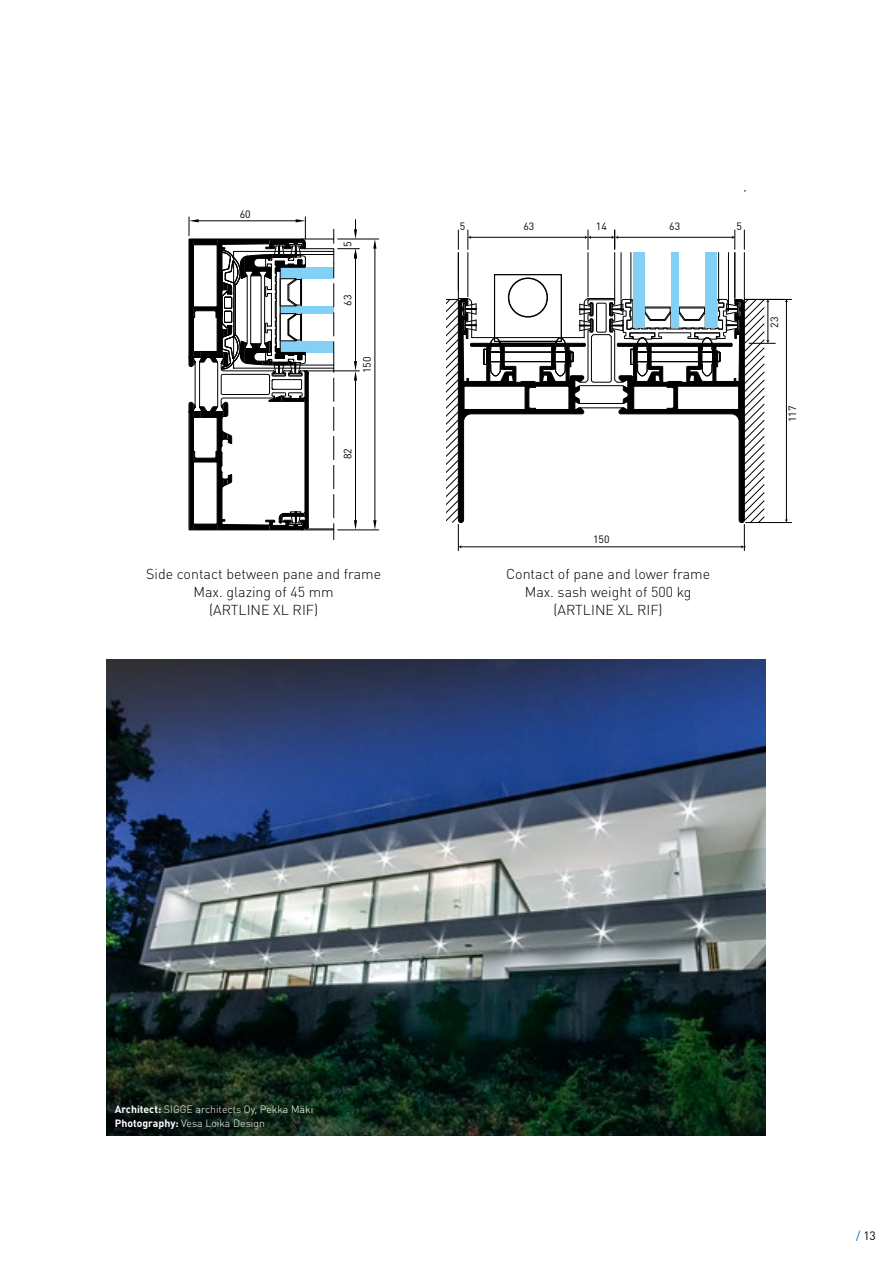
<style>
.page{position:relative;width:893px;height:1263px;background:#fff}
.page>*{position:absolute;margin:0;border:0;box-sizing:border-box;transform-origin:0 0}
.t1{font:300 14.25px/18px "DIN Pro";color:#000;text-align:center}
.t2{font:12px "DIN Pro";color:#000}
.t3{font:10.65px "DIN Pro";color:#000}
.t4{font:300 10.5px/13.5px "DIN Pro";color:#fff}
.t5{font:10.5px "DIN Pro";color:#000}
.s1{font-weight:700}
.s2{color:#006eb7}
</style>
<div class="page">
<img style="left:106px;top:659px;width:659px;height:476px">
<svg style="left:373px;top:240px;width:3px;height:290px"></svg>
<hr style="left:338px;top:530px;width:41px;height:1px;background:#000">
<hr style="left:338px;top:239px;width:41px;height:1px;background:#000">
<hr style="left:375px;top:249px;width:1px;height:271px;background:#000">
<svg style="left:189px;top:217px;width:170px;height:323px"></svg>
<hr style="left:458px;top:253px;width:1px;height:37px;background:#000">
<hr style="left:614px;top:253px;width:1px;height:37px;background:#000">
<hr style="left:744px;top:253px;width:1px;height:50px;background:#000">
<hr style="left:728px;top:253px;width:1px;height:58px;background:#000">
<hr style="left:718px;top:253px;width:1px;height:48px;background:#000">
<hr style="left:631px;top:253px;width:1px;height:48px;background:#000">
<hr style="left:621px;top:253px;width:1px;height:58px;background:#000">
<div style="left:705px;top:253px;width:12px;height:75px;background:#83d0f5"></div>
<div style="left:633px;top:253px;width:11px;height:75px;background:#83d0f5"></div>
<div style="left:671px;top:253px;width:8px;height:75px;background:#83d0f5"></div>
<hr style="left:470px;top:237px;width:116px;height:1px;background:#000">
<hr style="left:617px;top:237px;width:116px;height:1px;background:#000">
<hr style="left:786px;top:301px;width:1px;height:219px;background:#000">
<svg style="left:458px;top:230px;width:1px;height:19px"></svg>
<hr style="left:468px;top:253px;width:1px;height:44px;background:#000">
<svg style="left:468px;top:230px;width:3px;height:19px"></svg>
<hr style="left:588px;top:253px;width:1px;height:44px;background:#000">
<svg style="left:585px;top:230px;width:33px;height:19px"></svg>
<svg style="left:732px;top:230px;width:4px;height:19px"></svg>
<hr style="left:735px;top:253px;width:1px;height:45px;background:#000">
<svg style="left:744px;top:230px;width:1px;height:19px"></svg>
<hr style="left:745px;top:522px;width:46px;height:1px;background:#000">
<hr style="left:744px;top:299px;width:47px;height:1px;background:#000">
<svg style="left:446px;top:274px;width:329px;height:277px"></svg>
<p class="t3" style="left:240px;top:206px;width:13px">60</p>
<p class="t3" style="left:339px;top:247px;width:7px;rotate:-90deg">5</p>
<p class="t3" style="left:339px;top:306px;width:13px;rotate:-90deg">63</p>
<p class="t3" style="left:359px;top:373px;width:18px;rotate:-90deg">150</p>
<p class="t3" style="left:339px;top:459px;width:13px;rotate:-90deg">82</p>
<p class="t5" style="left:460px;top:218px;width:7px">5</p>
<p class="t5" style="left:523px;top:218px;width:12px">63</p>
<p class="t5" style="left:596px;top:218px;width:12px">14</p>
<p class="t5" style="left:669px;top:218px;width:12px">63</p>
<p class="t5" style="left:736px;top:218px;width:7px">5</p>
<p class="t5" style="left:766px;top:328px;width:12px;rotate:-90deg">23</p>
<p class="t5" style="left:784px;top:422px;width:18px;rotate:-90deg">117</p>
<p class="t5" style="left:593px;top:531px;width:18px">150</p>
<p class="t1" style="left:146px;top:564px;width:236px">Side contact between pane and frame<br>Max. glazing of 45 mm<br>(ARTLINE XL RIF)</p>
<p class="t1" style="left:506px;top:564px;width:206px">Contact of pane and lower frame<br>Max. sash weight of 500 kg (ARTLINE XL RIF)</p>
<p class="t4" style="left:115px;top:1102px;width:200px"><span class="s1">Architect:</span> SIGGE architects Oy, Pekka Mäki<br><span class="s1">Photography:</span> Vesa Loika Design</p>
<p class="t2" style="left:856px;top:1226px;width:21px"><span class="s2">/</span> 13</p>
</div>
